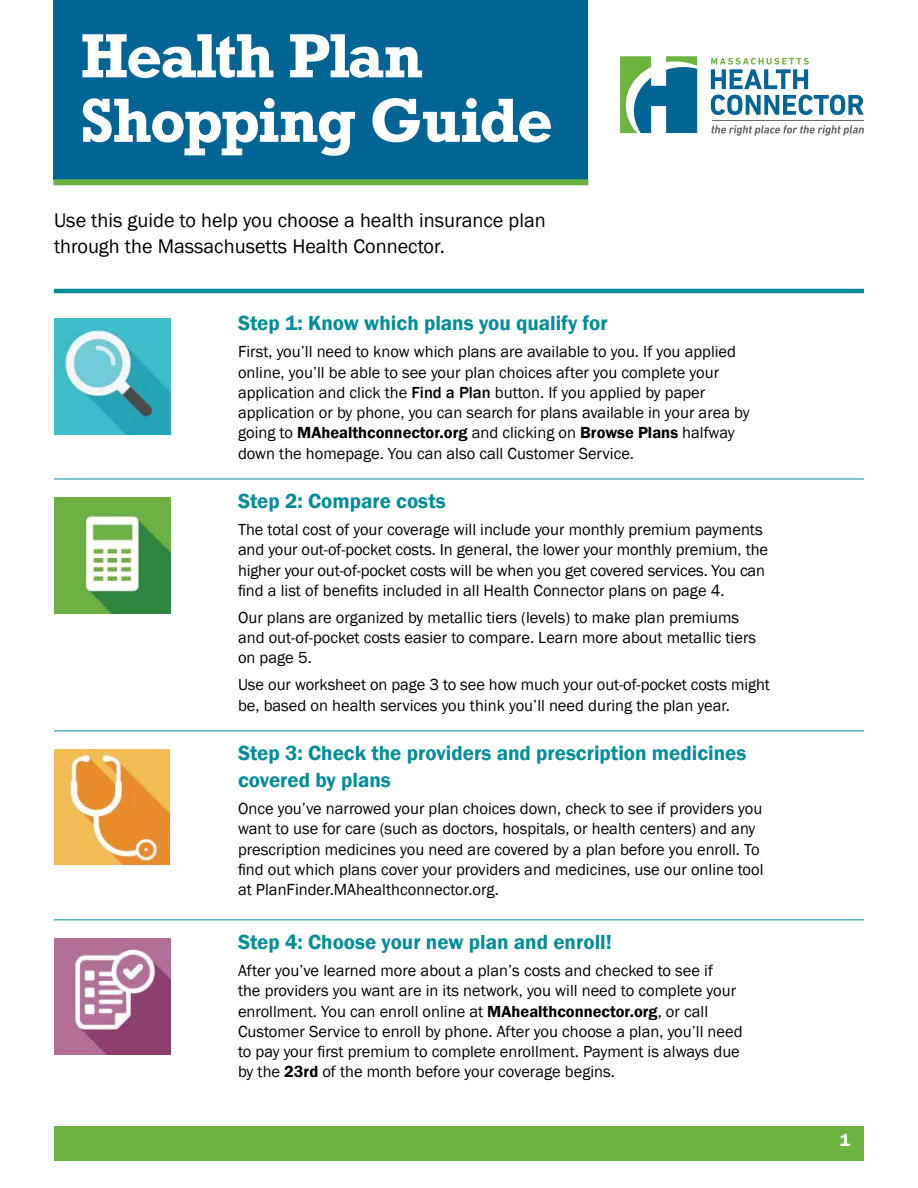
<style>
.page{position:relative;width:918px;height:1188px;background:#fff}
.page>*{position:absolute;margin:0;border:0;box-sizing:border-box;transform-origin:0 0}
.t1{font:700 58.5px/64.5px "Rockwell";letter-spacing:-.03em;color:#fff}
.t2{font:600 21px/27px "Franklin Gothic";color:#008c99}
.t3{font:20.25px/26.2px "Franklin Gothic";color:#000}
.t4{font:600 18px "Franklin Gothic";color:#fff}
.t5{font:16.5px/20.2px "Franklin Gothic";color:#000}
.s1{font-weight:500}
.s2{font-weight:600}
</style>
<div class="page">
<img style="left:54px;top:319px;width:116px;height:116px">
<div style="left:53px;top:0;width:535px;height:179px;background:#006594"></div>
<div style="left:53px;top:179px;width:535px;height:6px;background:#6cb33f"></div>
<svg style="left:711px;top:58px;width:98px;height:31px"></svg>
<svg style="left:711px;top:95px;width:152px;height:20px"></svg>
<hr style="left:712px;top:120px;width:151px;height:1px;background:#6a6d72">
<svg style="left:620px;top:56px;width:77px;height:77px"></svg>
<svg style="left:711px;top:125px;width:153px;height:11px"></svg>
<hr style="left:54px;top:289px;width:810px;height:4px;background:#008c99">
<hr style="left:54px;top:479px;width:810px;height:1px;background:#008c99">
<hr style="left:54px;top:731px;width:810px;height:1px;background:#008c99">
<hr style="left:54px;top:919px;width:810px;height:1px;background:#008c99">
<div style="left:54px;top:1126px;width:810px;height:35px;background:#6cb33f"></div>
<img style="left:54px;top:497px;width:116px;height:116px">
<img style="left:54px;top:749px;width:116px;height:116px">
<img style="left:54px;top:938px;width:116px;height:116px">
<h1 class="t1" style="left:80px;top:23px;width:474px">Health Plan<br>Shopping Guide</h1>
<p class="t3" style="left:54px;top:207px;width:493px">Use this guide to help you choose a health insurance plan through the Massachusetts Health Connector.</p>
<p class="t2" style="left:238px;top:310px;width:371px">Step 1: Know which plans you qualify for</p>
<p class="t5" style="left:238px;top:342px;width:513px">First, you’ll need to know which plans are available to you. If you applied online, you’ll be able to see your plan choices after you complete your application and click the <span class="s1">Find a Plan</span> button. If you applied by paper application or by phone, you can search for plans available in your area by going to <span class="s2">MAhealthconnector.org</span> and clicking on <span class="s2">Browse Plans</span> halfway down the homepage. You can also call Customer Service.</p>
<p class="t2" style="left:238px;top:488px;width:209px">Step 2: Compare costs</p>
<p class="t5" style="left:238px;top:520px;width:532px">The total cost of your coverage will include your monthly premium payments and your out-of-pocket costs. In general, the lower your monthly premium, the higher your out-of-pocket costs will be when you get covered services. You can find a list of benefits included in all Health Connector plans on page 4.</p>
<p class="t5" style="left:238px;top:608px;width:520px">Our plans are organized by metallic tiers (levels) to make plan premiums and out-of-pocket costs easier to compare. Learn more about metallic tiers on page 5.</p>
<p class="t5" style="left:238px;top:675px;width:534px">Use our worksheet on page 3 to see how much your out-of-pocket costs might be, based on health services you think you’ll need during the plan year.</p>
<p class="t2" style="left:238px;top:740px;width:510px">Step 3: Check the providers and prescription medicines covered by plans</p>
<p class="t5" style="left:238px;top:799px;width:527px">Once you’ve narrowed your plan choices down, check to see if providers you want to use for care (such as doctors, hospitals, or health centers) and any prescription medicines you need are covered by a plan before you enroll. To find out which plans cover your providers and medicines, use our online tool at PlanFinder.MAhealthconnector.org.</p>
<p class="t2" style="left:238px;top:929px;width:375px">Step 4: Choose your new plan and enroll!</p>
<p class="t5" style="left:238px;top:961px;width:506px">After you’ve learned more about a plan’s costs and checked to see if<br>the providers you want are in its network, you will need to complete your enrollment. You can enroll online at <span class="s2">MAhealthconnector.org</span>, or call Customer Service to enroll by phone. After you choose a plan, you’ll need to pay your first premium to complete enrollment. Payment is always due by the <span class="s2">23rd</span> of the month before your coverage begins.</p>
<p class="t4" style="left:840px;top:1129px;width:12px">1</p>
</div>
